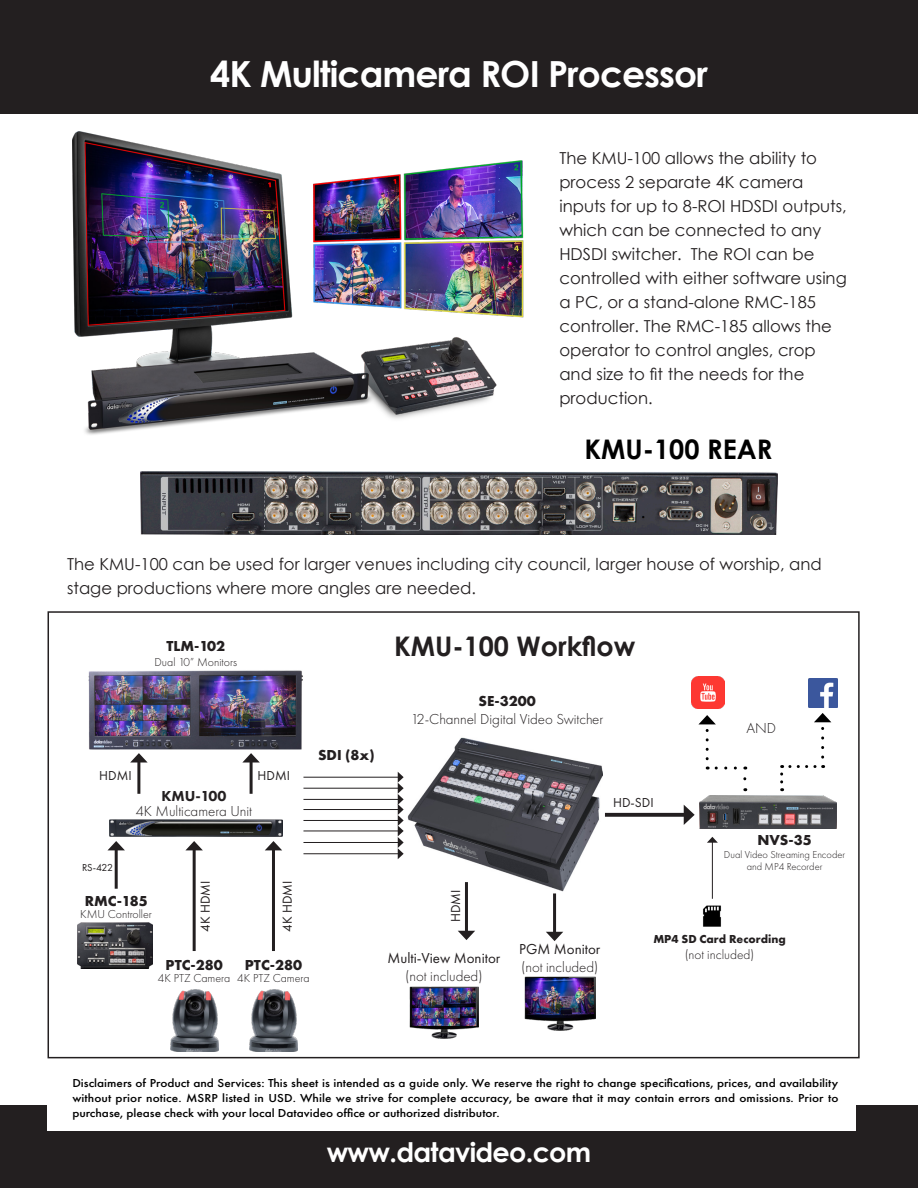
<style>
.page{position:relative;width:918px;height:1188px;background:#fff}
.page>*{position:absolute;margin:0;border:0;box-sizing:border-box;transform-origin:0 0}
.t1{font:700 36px "Century Gothic";letter-spacing:-.025em;color:#fff}
.t2{font:700 27px "Century Gothic";letter-spacing:-.025em;color:#fff}
.t3{font:700 27px "Century Gothic";color:#231f20}
.t4{font:700 27px "Century Gothic";color:#000}
.t5{font:16.5px/24px "Century Gothic";color:#231f20}
.t6{font:300 15px "Futura PT";color:#231f20}
.t7{font:700 15px "Futura PT";color:#231f20}
.t8{font:15px "Futura PT";color:#231f20}
.t9{font:800 15px "Futura PT";color:#231f20}
.t10{font:13.5px "Futura PT";color:#231f20}
.t11{font:300 13.5px "Futura PT";color:#231f20}
.t12{font:500 12px/15px "Futura PT";color:#000;text-align:justify;scale:1.11 1}
.t13{font:300 12px "Futura PT";color:#231f20}
.t14{font:700 12px "Futura PT";color:#231f20}
.t15{font:300 10.5px/12.6px "Futura PT";color:#231f20;text-align:center}
.t16{font:10.5px "Futura PT";color:#231f20}
</style>
<div class="page">
<div style="left:0;top:0;width:918px;height:113px;background:#231f20"></div>
<div style="left:0;top:1105px;width:918px;height:83px;background:#231f20"></div>
<div style="left:48px;top:1053px;width:808px;height:78px;background:#fff"></div>
<img style="left:72px;top:131px;width:452px;height:304px">
<img style="left:408px;top:737px;width:195px;height:155px">
<svg style="left:605px;top:813px;width:79px;height:4px"></svg>
<svg style="left:684px;top:805px;width:11px;height:20px"></svg>
<hr style="left:303px;top:831px;width:96px;height:1px;background:#231f20">
<hr style="left:303px;top:799px;width:96px;height:1px;background:#231f20">
<hr style="left:303px;top:842px;width:96px;height:1px;background:#231f20">
<hr style="left:303px;top:853px;width:96px;height:1px;background:#231f20">
<hr style="left:303px;top:809px;width:96px;height:1px;background:#231f20">
<hr style="left:303px;top:820px;width:96px;height:1px;background:#231f20">
<hr style="left:303px;top:788px;width:96px;height:1px;background:#231f20">
<hr style="left:303px;top:777px;width:96px;height:1px;background:#231f20">
<svg style="left:398px;top:772px;width:6px;height:87px"></svg>
<svg style="left:743px;top:767px;width:3px;height:12px"></svg>
<svg style="left:707px;top:767px;width:28px;height:3px"></svg>
<svg style="left:698px;top:715px;width:18px;height:44px"></svg>
<img style="left:692px;top:676px;width:32px;height:33px">
<svg style="left:780px;top:765px;width:3px;height:17px"></svg>
<svg style="left:790px;top:765px;width:34px;height:3px"></svg>
<svg style="left:814px;top:713px;width:17px;height:44px"></svg>
<img style="left:808px;top:678px;width:30px;height:30px">
<img style="left:140px;top:471px;width:637px;height:63px">
<div style="left:48px;top:611px;width:812px;height:447px;border:2px solid #231f20"></div>
<hr style="left:272px;top:848px;width:3px;height:103px;background:#231f20">
<svg style="left:265px;top:841px;width:17px;height:9px"></svg>
<hr style="left:193px;top:848px;width:3px;height:103px;background:#231f20">
<svg style="left:186px;top:841px;width:17px;height:9px"></svg>
<img style="left:249px;top:989px;width:49px;height:63px">
<img style="left:170px;top:989px;width:48px;height:63px">
<hr style="left:115px;top:848px;width:3px;height:41px;background:#231f20">
<svg style="left:108px;top:841px;width:17px;height:9px"></svg>
<img style="left:703px;top:905px;width:18px;height:22px">
<hr style="left:712px;top:842px;width:1px;height:57px;background:#231f20">
<svg style="left:707px;top:837px;width:11px;height:6px"></svg>
<img style="left:110px;top:820px;width:172px;height:16px">
<hr style="left:465px;top:882px;width:3px;height:51px;background:#231f20">
<svg style="left:458px;top:931px;width:17px;height:9px"></svg>
<hr style="left:553px;top:893px;width:3px;height:41px;background:#231f20">
<svg style="left:546px;top:932px;width:17px;height:9px"></svg>
<img style="left:410px;top:986px;width:68px;height:52px">
<img style="left:412px;top:988px;width:64px;height:37px">
<img style="left:524px;top:977px;width:72px;height:54px">
<img style="left:525px;top:979px;width:69px;height:39px">
<img style="left:77px;top:923px;width:76px;height:45px">
<hr style="left:250px;top:760px;width:3px;height:34px;background:#231f20">
<svg style="left:242px;top:753px;width:18px;height:10px"></svg>
<hr style="left:137px;top:760px;width:3px;height:34px;background:#231f20">
<svg style="left:130px;top:753px;width:18px;height:10px"></svg>
<img style="left:88px;top:670px;width:215px;height:79px">
<img style="left:699px;top:796px;width:138px;height:32px">
<p class="t1" style="left:210px;top:46px;width:499px">4K Multicamera ROI Processor</p>
<p class="t5" style="left:559px;top:145px;width:289px">The KMU-100 allows the ability to process 2 separate 4K camera inputs for up to 8-ROI HDSDI outputs, which can be connected to any<br>HDSDI switcher. The ROI can be controlled with either software using a PC, or a stand-alone RMC-185 controller. The RMC-185 allows the operator to control angles, crop and size to fit the needs for the production.</p>
<p class="t4" style="left:584px;top:429px;width:189px">KMU-100 REAR</p>
<p class="t5" style="left:67px;top:551px;width:756px">The KMU-100 can be used for larger venues including city council, larger house of worship, and stage productions where more angles are needed.</p>
<p class="t7" style="left:166px;top:636px;width:60px">TLM-102</p>
<p class="t13" style="left:155px;top:655px;width:84px">Dual 10” Monitors</p>
<p class="t10" style="left:99px;top:767px;width:34px">HDMI</p>
<p class="t10" style="left:258px;top:767px;width:34px">HDMI</p>
<p class="t9" style="left:161px;top:786px;width:67px">KMU-100</p>
<p class="t6" style="left:136px;top:802px;width:118px">4K Multicamera Unit</p>
<p class="t7" style="left:318px;top:745px;width:58px">SDI (8x)</p>
<p class="t16" style="left:82px;top:861px;width:33px">RS-422</p>
<p class="t7" style="left:85px;top:892px;width:64px">RMC-185</p>
<p class="t13" style="left:80px;top:908px;width:73px">KMU Controller</p>
<p class="t10" style="left:197px;top:932px;width:52px;rotate:-90deg">4K HDMI</p>
<p class="t10" style="left:279px;top:932px;width:52px;rotate:-90deg">4K HDMI</p>
<p class="t7" style="left:165px;top:955px;width:59px">PTC-280</p>
<p class="t13" style="left:158px;top:971px;width:74px">4K PTZ Camera</p>
<p class="t7" style="left:245px;top:955px;width:59px">PTC-280</p>
<p class="t13" style="left:237px;top:971px;width:74px">4K PTZ Camera</p>
<p class="t3" style="left:394px;top:626px;width:243px">KMU-100 Workflow</p>
<p class="t7" style="left:479px;top:691px;width:59px">SE-3200</p>
<p class="t6" style="left:411px;top:710px;width:194px">12-Channel Digital Video Switcher</p>
<p class="t10" style="left:613px;top:795px;width:42px">HD-SDI</p>
<p class="t10" style="left:448px;top:922px;width:34px;rotate:-90deg">HDMI</p>
<p class="t6" style="left:746px;top:719px;width:31px">AND</p>
<p class="t7" style="left:757px;top:830px;width:56px">NVS-35</p>
<p class="t15" style="left:724px;top:848px;width:123px">Dual Video Streaming Encoder and MP4 Recorder</p>
<p class="t8" style="left:388px;top:949px;width:114px">Multi-View Monitor</p>
<p class="t6" style="left:405px;top:968px;width:79px">(not included)</p>
<p class="t8" style="left:519px;top:940px;width:83px">PGM Monitor</p>
<p class="t6" style="left:521px;top:959px;width:79px">(not included)</p>
<p class="t14" style="left:653px;top:932px;width:134px">MP4 SD Card Recording</p>
<p class="t11" style="left:685px;top:947px;width:71px">(not included)</p>
<p class="t12" style="left:72px;top:1076px;width:692px">Disclaimers of Product and Services: This sheet is intended as a guide only. We reserve the right to change specifications, prices, and availability without prior notice. MSRP listed in USD. While we strive for complete accuracy, be aware that it may contain errors and omissions. Prior to purchase, please check with your local Datavideo office or authorized distributor.</p>
<p class="t2" style="left:327px;top:1132px;width:266px">www.datavideo.com</p>
</div>
